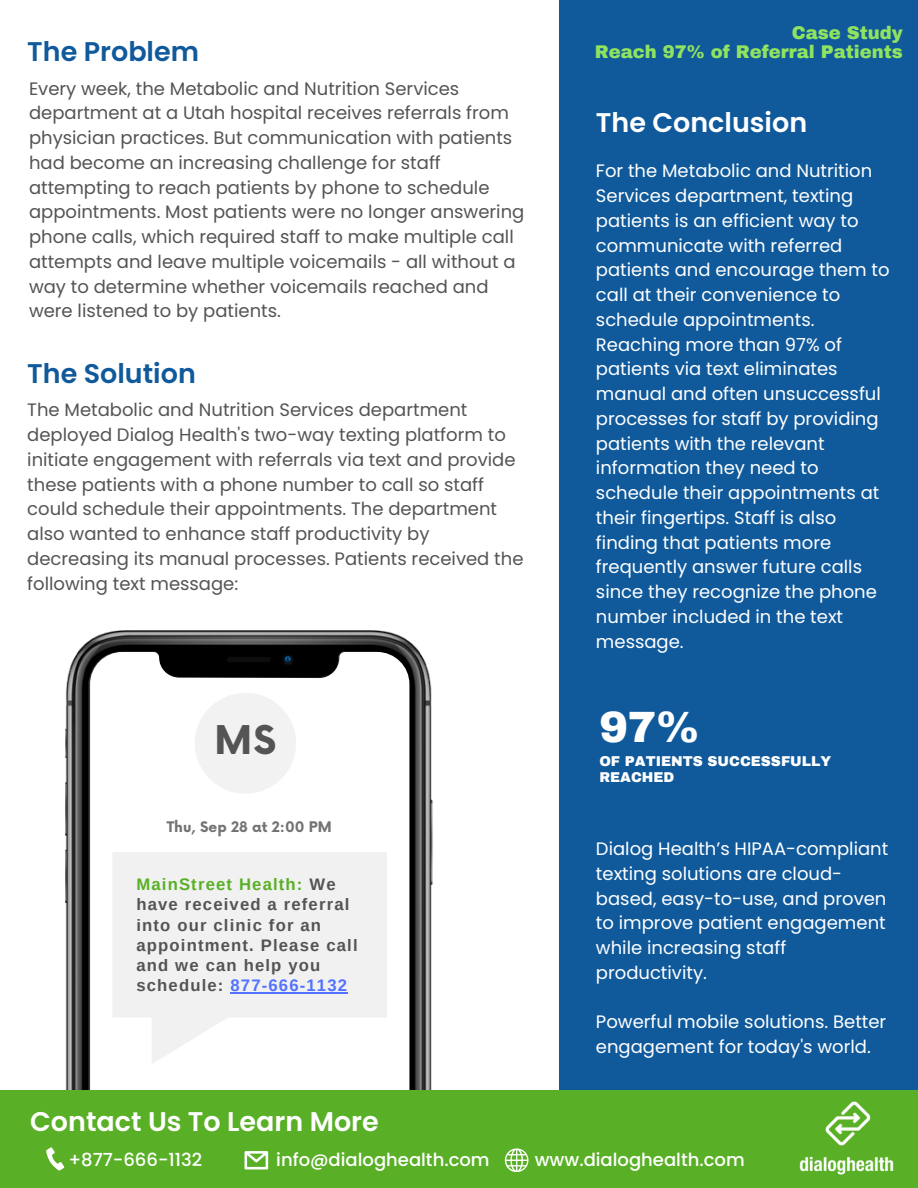
<style>
.page{position:relative;width:918px;height:1188px;background:#fff}
.page>*{position:absolute;margin:0;border:0;box-sizing:border-box;transform-origin:0 0}
.t1{font:900 42.9px "Archivo";color:#fff}
.t2{font:700 38.55px "Now";color:#545454}
.t3{font:600 27px "Poppins";color:#fff}
.t4{font:600 27px "Poppins";color:#105a9c}
.t5{font:18px/24.8px "Poppins";color:#545454}
.t6{font:18px/24.8px "Poppins";color:#fff}
.t7{font:500 18px "Poppins";color:#fff}
.t8{font:900 18px "Archivo";color:#90e35f}
.t9{font:700 16.65px/20.2px "Arimo";letter-spacing:.07em;color:#545454}
.t10{font:700 14.25px "Now";color:#737373}
.t11{font:900 13.95px/16px "Archivo";color:#fff}
.s1{color:#59b026}
.s2{color:#5271ff}
</style>
<div class="page">
<div style="left:559px;top:0;width:359px;height:1107px;background:#105a9c"></div>
<img style="left:65px;top:631px;width:369px;height:460px">
<svg style="left:90px;top:652px;width:319px;height:439px"></svg>
<div style="left:0;top:1091px;width:918px;height:97px;background:#59b026"></div>
<svg style="left:46px;top:1147px;width:18px;height:23px"></svg>
<svg style="left:245px;top:1151px;width:23px;height:18px"></svg>
<svg style="left:505px;top:1148px;width:23px;height:24px"></svg>
<img style="left:799px;top:1101px;width:95px;height:74px">
<div style="left:195px;top:693px;width:101px;height:101px;background:#f2f2f2;border-radius:50%"></div>
<svg style="left:112px;top:852px;width:275px;height:212px;fill:#f1f1f1"></svg>
<hr style="left:230px;top:993px;width:118px;height:1px;background:#5271ff">
<p class="t4" style="left:27px;top:32px;width:173px">The Problem</p>
<p class="t5" style="left:29px;top:76px;width:497px">Every week, the Metabolic and Nutrition Services department at a Utah hospital receives referrals from physician practices. But communication with patients had become an increasing challenge for staff attempting to reach patients by phone to schedule appointments. Most patients were no longer answering phone calls, which required staff to make multiple call attempts and leave multiple voicemails - all without a way to determine whether voicemails reached and were listened to by patients.</p>
<p class="t4" style="left:27px;top:354px;width:170px">The Solution</p>
<p class="t5" style="left:27px;top:398px;width:498px">The Metabolic and Nutrition Services department deployed Dialog Health's two-way texting platform to initiate engagement with referrals via text and provide these patients with a phone number to call so staff could schedule their appointments. The department also wanted to enhance staff productivity by decreasing its manual processes. Patients received the following text message:</p>
<p class="t2" style="left:215px;top:719px;width:63px">MS</p>
<p class="t10" style="left:167px;top:819px;width:166px">Thu, Sep 28 at 2:00 PM</p>
<p class="t9" style="left:136px;top:874px;width:223px"><span class="s1">MainStreet Health:</span> We have received a referral into our clinic for an appointment. Please call and we can help you schedule: <span class="s2">877-666-1132</span></p>
<p class="t3" style="left:30px;top:1102px;width:350px">Contact Us To Learn More</p>
<p class="t8" style="left:792px;top:23px;width:113px">Case Study</p>
<p class="t8" style="left:595px;top:42px;width:310px">Reach 97% of Referral Patients</p>
<p class="t3" style="left:596px;top:104px;width:213px">The Conclusion</p>
<p class="t6" style="left:596px;top:159px;width:295px">For the Metabolic and Nutrition<br>Services department, texting patients is an efficient way to communicate with referred patients and encourage them to call at their convenience to schedule appointments.<br>Reaching more than 97% of patients via text eliminates manual and often unsuccessful processes for staff by providing patients with the relevant information they need to schedule their appointments at their fingertips. Staff is also finding that patients more frequently answer future calls since they recognize the phone number included in the text message.</p>
<p class="t1" style="left:599px;top:704px;width:102px">97%</p>
<p class="t11" style="left:599px;top:753px;width:233px">OF PATIENTS SUCCESSFULLY<br>REACHED</p>
<p class="t6" style="left:596px;top:836px;width:294px">Dialog Health’s HIPAA-compliant texting solutions are cloud&shy;based, easy-to-use, and proven to improve patient engagement while increasing staff productivity.</p>
<p class="t6" style="left:596px;top:1010px;width:292px">Powerful mobile solutions. Better engagement for today's world.</p>
<p class="t7" style="left:68px;top:1148px;width:135px">+877-666-1132</p>
<p class="t7" style="left:276px;top:1147px;width:215px">info@dialoghealth.com</p>
<p class="t7" style="left:535px;top:1147px;width:211px">www.dialoghealth.com</p>
</div>
